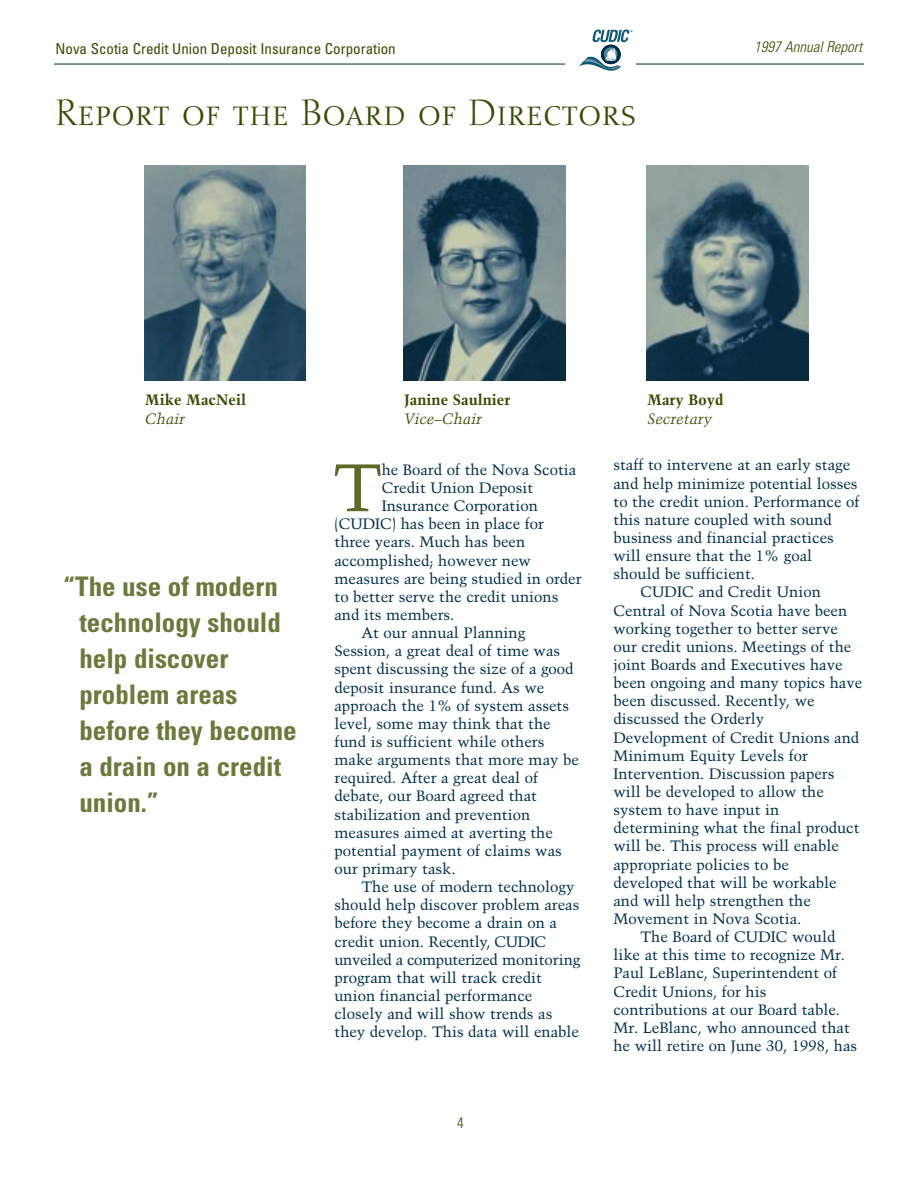
<style>
.page{position:relative;width:918px;height:1188px;background:#fff}
.page>*{position:absolute;margin:0;border:0;box-sizing:border-box;transform-origin:0 0}
.t1{font:67.05px "Trump Mediaeval";color:#5a6a27}
.t2{font:36px "Diotima Roman SC";color:#374b00}
.t3{font:700 condensed 27px/36px "Univers";color:#6a793c}
.t4{font:15px "Trump Mediaeval";color:#002e4a}
.t5{font:15px "Trump Mediaeval";letter-spacing:-.025em;color:#002e4a}
.t6{font:condensed 15px "Univers";color:#374b00}
.t7{font:700 15px "Trump Mediaeval";color:#374b00}
.t8{font:italic 15px "Trump Mediaeval";color:#374b00}
.t9{font:italic 300 condensed 15px "Univers";color:#374b00}
.t10{font:300 condensed 15px "Univers";color:#374b00}
</style>
<div class="page">
<hr style="left:54px;top:64px;width:810px;height:1px;background:#002e4a">
<div style="left:565px;top:29px;width:70px;height:42px;background:#fff"></div>
<svg style="left:601px;top:45px;width:20px;height:19px"></svg>
<svg style="left:592px;top:30px;width:41px;height:12px"></svg>
<svg style="left:579px;top:48px;width:42px;height:23px"></svg>
<img style="left:144px;top:165px;width:162px;height:216px">
<img style="left:404px;top:165px;width:162px;height:216px">
<img style="left:646px;top:165px;width:162px;height:216px">
<p class="t6" style="left:56px;top:43px;width:342px">Nova Scotia Credit Union Deposit Insurance Corporation</p>
<p class="t9" style="left:754px;top:41px;width:113px">1997 AnnualReport</p>
<h2 class="t2" style="left:56px;top:92px;width:582px">Report of the Board of Directors</h2>
<p class="t7" style="left:145px;top:393px;width:103px">Mike MacNeil</p>
<p class="t8" style="left:145px;top:412px;width:41px">Chair</p>
<p class="t7" style="left:404px;top:393px;width:108px">Janine Saulnier</p>
<p class="t8" style="left:404px;top:412px;width:79px">Vice–Chair</p>
<p class="t7" style="left:647px;top:393px;width:78px">Mary Boyd</p>
<p class="t8" style="left:647px;top:412px;width:67px">Secretary</p>
<h3 class="t3" style="left:79px;top:571px;width:219px;text-indent:-16px">“The use of modern technology should help discover problem areas before they become a drain on a credit union.”</h3>
<h1 class="t1" style="left:333px;top:459px;width:50px">T</h1>
<p class="t4" style="left:382px;top:463px;width:196px">he Board of the Nova Scotia</p>
<p class="t4" style="left:382px;top:481px;width:153px">Credit Union Deposit</p>
<p class="t4" style="left:382px;top:499px;width:158px">Insurance Corporation</p>
<p class="t4" style="left:334px;top:518px;width:211px">(CUDIC) has been in place for</p>
<p class="t4" style="left:334px;top:536px;width:192px">three years. Much has been</p>
<p class="t4" style="left:334px;top:554px;width:198px">accomplished; however new</p>
<p class="t4" style="left:334px;top:572px;width:249px">measures are being studied in order</p>
<p class="t4" style="left:334px;top:590px;width:225px">to better serve the credit unions</p>
<p class="t4" style="left:334px;top:608px;width:121px">and its members.</p>
<p class="t4" style="left:362px;top:626px;width:165px">At our annual Planning</p>
<p class="t4" style="left:334px;top:645px;width:227px">Session, a great deal of time was</p>
<p class="t4" style="left:334px;top:663px;width:241px">spent discussing the size of a good</p>
<p class="t4" style="left:334px;top:681px;width:211px">deposit insurance fund. As we</p>
<p class="t4" style="left:334px;top:699px;width:236px">approach the 1% of system assets</p>
<p class="t4" style="left:334px;top:717px;width:218px">level, some may think that the</p>
<p class="t4" style="left:334px;top:735px;width:211px">fund is sufficient while others</p>
<p class="t4" style="left:334px;top:753px;width:246px">make arguments that more may be</p>
<p class="t4" style="left:334px;top:772px;width:205px">required. After a great deal of</p>
<p class="t4" style="left:334px;top:790px;width:204px">debate, our Board agreed that</p>
<p class="t4" style="left:334px;top:808px;width:197px">stabilization and prevention</p>
<p class="t4" style="left:334px;top:826px;width:220px">measures aimed at averting the</p>
<p class="t4" style="left:334px;top:844px;width:229px">potential payment of claims was</p>
<p class="t4" style="left:334px;top:862px;width:123px">our primary task.</p>
<p class="t4" style="left:362px;top:880px;width:214px">The use of modern technology</p>
<p class="t4" style="left:334px;top:899px;width:246px">should help discover problem areas</p>
<p class="t4" style="left:334px;top:917px;width:224px">before they become a drain on a</p>
<p class="t5" style="left:334px;top:935px;width:213px">credit union. Recently, CUDIC</p>
<p class="t5" style="left:334px;top:953px;width:247px">unveiled a computerized monitoring</p>
<p class="t4" style="left:334px;top:971px;width:209px">program that will track credit</p>
<p class="t4" style="left:334px;top:989px;width:199px">union financial performance</p>
<p class="t4" style="left:334px;top:1007px;width:219px">closely and will show trends as</p>
<p class="t4" style="left:334px;top:1026px;width:246px">they develop. This data will enable</p>
<p class="t10" style="left:457px;top:1117px;width:8px">4</p>
<p class="t4" style="left:614px;top:459px;width:238px">staff to intervene at an early stage</p>
<p class="t4" style="left:614px;top:477px;width:246px">and help minimize potential losses</p>
<p class="t4" style="left:614px;top:495px;width:247px">to the credit union. Performance of</p>
<p class="t4" style="left:614px;top:513px;width:220px">this nature coupled with sound</p>
<p class="t4" style="left:614px;top:531px;width:222px">business and financial practices</p>
<p class="t4" style="left:614px;top:549px;width:200px">will ensure that the 1% goal</p>
<p class="t4" style="left:614px;top:568px;width:143px">should be sufficient.</p>
<p class="t4" style="left:640px;top:586px;width:182px">CUDIC and Credit Union</p>
<p class="t4" style="left:614px;top:604px;width:235px">Central of Nova Scotia have been</p>
<p class="t4" style="left:614px;top:622px;width:226px">working together to better serve</p>
<p class="t4" style="left:614px;top:640px;width:239px">our credit unions. Meetings of the</p>
<p class="t4" style="left:614px;top:658px;width:231px">joint Boards and Executives have</p>
<p class="t4" style="left:614px;top:676px;width:250px">been ongoing and many topics have</p>
<p class="t4" style="left:614px;top:695px;width:203px">been discussed. Recently, we</p>
<p class="t4" style="left:614px;top:713px;width:152px">discussed the Orderly</p>
<p class="t4" style="left:614px;top:731px;width:247px">Development of Credit Unions and</p>
<p class="t4" style="left:614px;top:749px;width:196px">Minimum Equity Levels for</p>
<p class="t4" style="left:614px;top:767px;width:222px">Intervention. Discussion papers</p>
<p class="t4" style="left:614px;top:785px;width:212px">will be developed to allow the</p>
<p class="t4" style="left:614px;top:803px;width:167px">system to have input in</p>
<p class="t4" style="left:614px;top:822px;width:248px">determining what the final product</p>
<p class="t4" style="left:614px;top:840px;width:227px">will be. This process will enable</p>
<p class="t4" style="left:614px;top:858px;width:177px">appropriate policies to be</p>
<p class="t4" style="left:614px;top:876px;width:225px">developed that will be workable</p>
<p class="t4" style="left:614px;top:894px;width:199px">and will help strengthen the</p>
<p class="t4" style="left:614px;top:912px;width:189px">Movement in Nova Scotia.</p>
<p class="t4" style="left:640px;top:930px;width:196px">The Board of CUDIC would</p>
<p class="t4" style="left:614px;top:949px;width:233px">like at this time to recognize Mr.</p>
<p class="t4" style="left:614px;top:967px;width:225px">Paul LeBlanc, Superintendent of</p>
<p class="t4" style="left:614px;top:985px;width:154px">Credit Unions, for his</p>
<p class="t4" style="left:614px;top:1003px;width:228px">contributions at our Board table.</p>
<p class="t4" style="left:614px;top:1021px;width:238px">Mr. LeBlanc, who announced that</p>
<p class="t4" style="left:614px;top:1039px;width:245px">he will retire on June 30, 1998, has</p>
</div>
